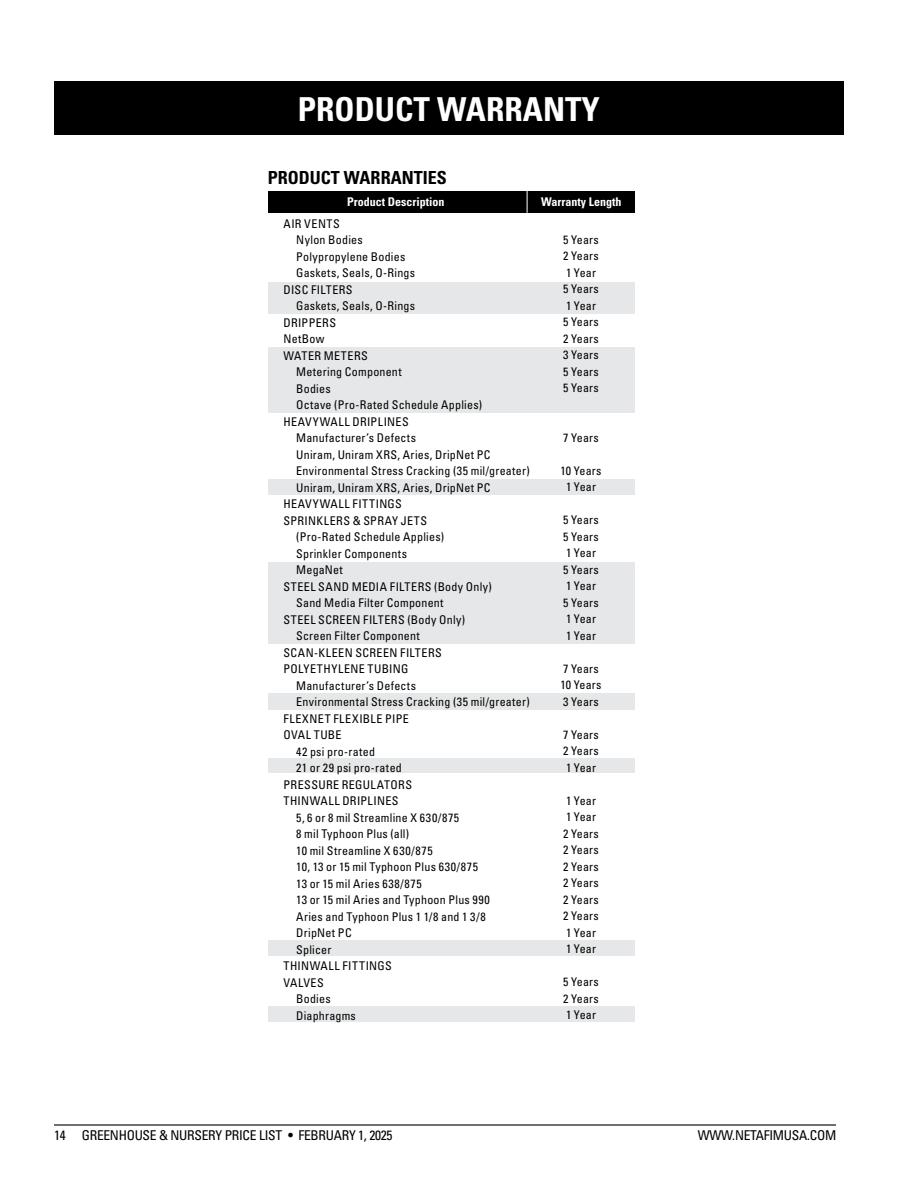
<style>
.page{position:relative;width:918px;height:1188px;background:#fff}
.page>*{position:absolute;margin:0;border:0;box-sizing:border-box;transform-origin:0 0}
.t1{font:700 condensed 33px "Univers LT Std";color:#fff}
.t2{font:700 condensed 18px "Univers LT Std";color:#000}
.t3{font:condensed 13.5px "Univers LT Std";letter-spacing:-.02em;color:#000}
.t4{font:condensed 12px/16.5px "Univers LT Std";letter-spacing:.02em;color:#000}
.t5{font:condensed 12px "Univers LT Std";letter-spacing:.045em;color:#000}
.t6{font:condensed 12px "Univers LT Std";letter-spacing:.04em;color:#000}
.t7{font:700 condensed 12px "Univers LT Std";color:#fff}
.t8{font:condensed 12px "Univers LT Std";letter-spacing:.05em;color:#000}
</style>
<div class="page">
<div style="left:54px;top:81px;width:790px;height:54px;background:#000"></div>
<hr style="left:54px;top:1124px;width:782px;height:2px;background:#000">
<div style="left:268px;top:1006px;width:366px;height:16px;background:#e6e7e8"></div>
<div style="left:268px;top:191px;width:366px;height:22px;background:#000"></div>
<div style="left:268px;top:282px;width:366px;height:32px;background:#e6e7e8"></div>
<div style="left:268px;top:479px;width:366px;height:16px;background:#e6e7e8"></div>
<div style="left:268px;top:562px;width:366px;height:82px;background:#e6e7e8"></div>
<div style="left:268px;top:694px;width:366px;height:16px;background:#e6e7e8"></div>
<div style="left:268px;top:941px;width:366px;height:15px;background:#e6e7e8"></div>
<div style="left:268px;top:758px;width:366px;height:15px;background:#e6e7e8"></div>
<div style="left:268px;top:347px;width:366px;height:66px;background:#e6e7e8"></div>
<svg style="left:527px;top:191px;width:1px;height:22px"></svg>
<h1 class="t1" style="left:298px;top:89px;width:303px">PRODUCT WARRANTY</h1>
<h2 class="t2" style="left:268px;top:167px;width:180px">PRODUCT WARRANTIES</h2>
<p class="t5" style="left:284px;top:216px;width:58px">AIR VENTS</p>
<p class="t4" style="left:296px;top:231px;width:68px">Nylon Bodies</p>
<p class="t4" style="left:296px;top:248px;width:111px">Polypropylene Bodies</p>
<p class="t4" style="left:296px;top:264px;width:120px">Gaskets, Seals, O-Rings</p>
<p class="t4" style="left:284px;top:281px;width:71px">DISC FILTERS</p>
<p class="t4" style="left:296px;top:297px;width:120px">Gaskets, Seals, O-Rings</p>
<p class="t4" style="left:284px;top:314px;width:54px">DRIPPERS</p>
<p class="t4" style="left:284px;top:330px;width:43px">NetBow</p>
<p class="t6" style="left:284px;top:348px;width:86px">WATER METERS</p>
<p class="t4" style="left:296px;top:363px;width:107px">Metering Component</p>
<p class="t4" style="left:296px;top:380px;width:36px">Bodies</p>
<p class="t4" style="left:296px;top:396px;width:187px">Octave (Pro-Rated Schedule Applies)</p>
<p class="t4" style="left:284px;top:413px;width:127px">HEAVYWALL DRIPLINES</p>
<p class="t4" style="left:296px;top:429px;width:121px">Manufacturer’s Defects</p>
<p class="t4" style="left:296px;top:446px;width:196px">Uniram, Uniram XRS, Aries, DripNet PC</p>
<p class="t4" style="left:296px;top:462px;width:235px">Environmental Stress Cracking (35 mil/greater)</p>
<p class="t4" style="left:296px;top:479px;width:196px">Uniram, Uniram XRS, Aries, DripNet PC</p>
<p class="t5" style="left:284px;top:496px;width:120px">HEAVYWALL FITTINGS</p>
<p class="t4" style="left:284px;top:512px;width:145px">SPRINKLERS &amp; SPRAY JETS</p>
<p class="t4" style="left:296px;top:528px;width:149px">(Pro-Rated Schedule Applies)</p>
<p class="t4" style="left:296px;top:545px;width:112px">Sprinkler Components</p>
<p class="t4" style="left:296px;top:561px;width:48px">MegaNet</p>
<p class="t4" style="left:284px;top:578px;width:210px">STEEL SAND MEDIA FILTERS (Body Only)</p>
<p class="t4" style="left:296px;top:594px;width:149px">Sand Media Filter Component</p>
<p class="t4" style="left:284px;top:611px;width:183px">STEEL SCREEN FILTERS (Body Only)</p>
<p class="t4" style="left:296px;top:627px;width:125px">Screen Filter Component</p>
<p class="t6" style="left:284px;top:645px;width:160px">SCAN-KLEEN SCREEN FILTERS</p>
<p class="t4" style="left:284px;top:660px;width:126px">POLYETHYLENE TUBING</p>
<p class="t4" style="left:296px;top:677px;width:121px">Manufacturer’s Defects</p>
<p class="t4" style="left:296px;top:693px;width:235px">Environmental Stress Cracking (35 mil/greater)</p>
<p class="t8" style="left:284px;top:711px;width:127px">FLEXNET FLEXIBLE PIPE</p>
<p class="t4" style="left:284px;top:726px;width:60px">OVAL TUBE</p>
<p class="t4" style="left:296px;top:743px;width:80px">42 psi pro-rated</p>
<p class="t4" style="left:296px;top:759px;width:107px">21 or 29 psi pro-rated</p>
<p class="t4" style="left:284px;top:776px;width:130px">PRESSURE REGULATORS</p>
<p class="t4" style="left:284px;top:792px;width:117px">THINWALL DRIPLINES</p>
<p class="t4" style="left:296px;top:809px;width:164px">5, 6 or 8 mil Streamline X 630/875</p>
<p class="t4" style="left:296px;top:825px;width:114px">8 mil Typhoon Plus (all)</p>
<p class="t4" style="left:296px;top:842px;width:138px">10 mil Streamline X 630/875</p>
<p class="t4" style="left:296px;top:858px;width:183px">10, 13 or 15 mil Typhoon Plus 630/875</p>
<p class="t4" style="left:296px;top:875px;width:127px">13 or 15 mil Aries 638/875</p>
<p class="t4" style="left:296px;top:891px;width:195px">13 or 15 mil Aries and Typhoon Plus 990</p>
<p class="t4" style="left:296px;top:908px;width:191px">Aries and Typhoon Plus 1 1/8 and 1 3/8</p>
<p class="t4" style="left:296px;top:924px;width:57px">DripNet PC</p>
<p class="t4" style="left:296px;top:941px;width:37px">Splicer</p>
<p class="t5" style="left:284px;top:958px;width:110px">THINWALL FITTINGS</p>
<p class="t4" style="left:284px;top:974px;width:42px">VALVES</p>
<p class="t4" style="left:296px;top:990px;width:36px">Bodies</p>
<p class="t4" style="left:296px;top:1007px;width:61px">Diaphragms</p>
<p class="t7" style="left:347px;top:194px;width:99px">Product Description</p>
<p class="t7" style="left:541px;top:194px;width:82px">Warranty Length</p>
<p class="t4" style="left:563px;top:231px;width:37px">5 Years<br>2 Years<br>1 Year<br>5 Years<br>1 Year<br>5 Years<br>2 Years<br>3 Years<br>5 Years<br>5 Years</p>
<p class="t4" style="left:563px;top:429px;width:37px">7 Years</p>
<p class="t4" style="left:560px;top:462px;width:43px;text-align:center">10 Years<br>1 Year</p>
<p class="t4" style="left:563px;top:512px;width:37px">5 Years<br>5 Years<br>1 Year<br>5 Years<br>1 Year<br>5 Years<br>1 Year<br>1 Year</p>
<p class="t4" style="left:560px;top:660px;width:43px">7 Years<br>10 Years<br>3 Years</p>
<p class="t4" style="left:563px;top:726px;width:37px;text-align:justify">7 Years 2 Years 1 Year</p>
<p class="t4" style="left:563px;top:792px;width:37px">1 Year<br>1 Year<br>2 Years<br>2 Years<br>2 Years<br>2 Years<br>2 Years<br>2 Years<br>1 Year<br>1 Year</p>
<p class="t4" style="left:563px;top:974px;width:37px;text-align:justify">5 Years 2 Years 1 Year</p>
<p class="t3" style="left:54px;top:1127px;width:340px">14 GREENHOUSE &amp; NURSERY PRICE LIST <sup>●</sup> FEBRUARY 1, 2025</p>
<p class="t3" style="left:698px;top:1127px;width:140px">WWW.NETAFIMUSA.COM</p>
</div>
